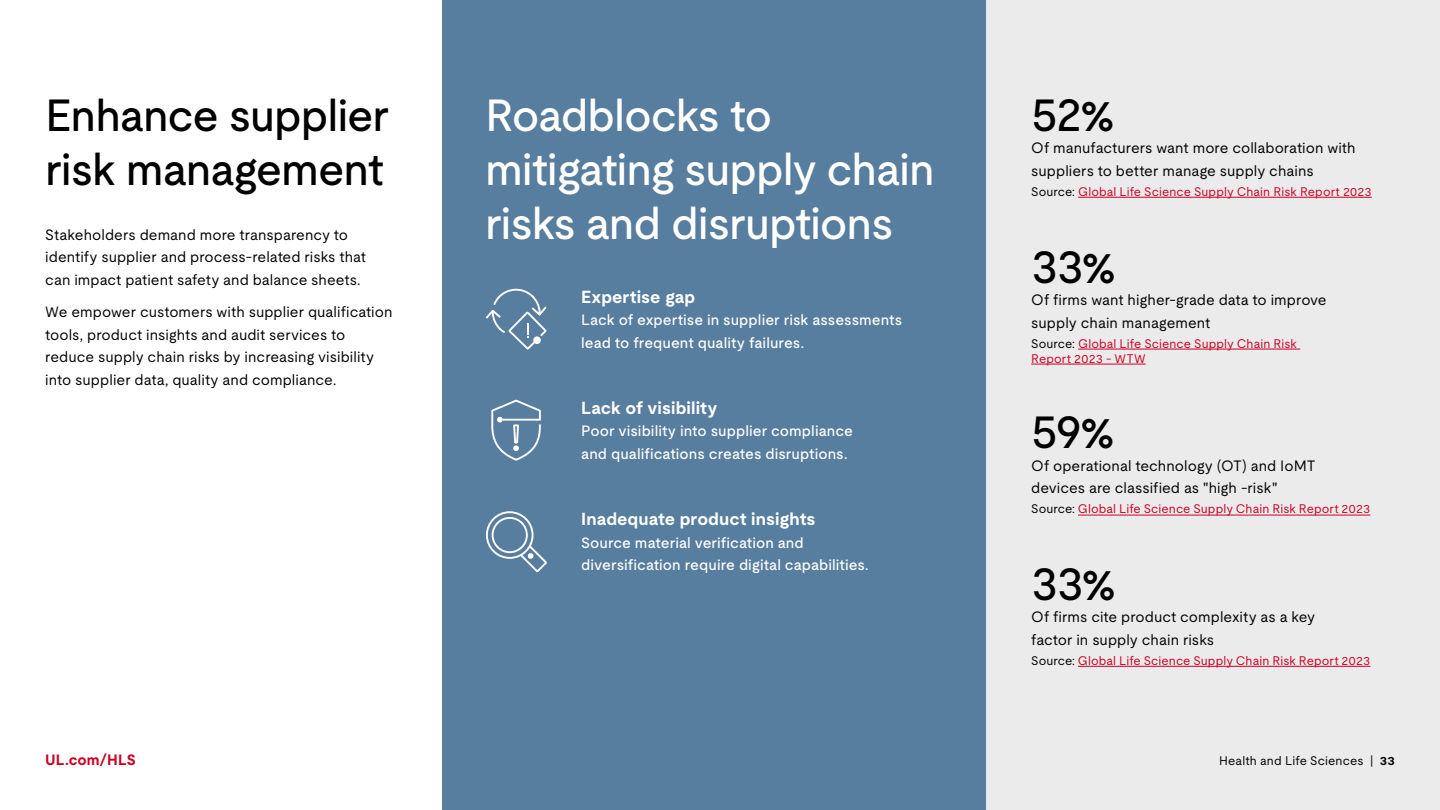
<style>
.page{position:relative;width:1440px;height:810px;background:#fff}
.page>*{position:absolute;margin:0;border:0;box-sizing:border-box;transform-origin:0 0}
.t1{font:500 45px/54px "UL Moderat";letter-spacing:-.025em;color:#fff}
.t2{font:500 45px/54px "UL Moderat";letter-spacing:-.025em;color:#000}
.t3{font:700 17.5px "UL Moderat";letter-spacing:.005em;color:#fff}
.t4{font:15px/22.5px "UL Moderat";color:#000}
.t5{font:500 15px/22.5px "UL Moderat";letter-spacing:.005em;color:#fff}
.t6{font:700 15px "UL Moderat";letter-spacing:.005em;color:#ca0123}
.t7{font:12.5px/15px "UL Moderat";letter-spacing:.005em;color:#ca0123}
.t8{font:12.5px "UL Moderat";letter-spacing:.01em;color:#000}
.s1{color:#000}
.s2{font-weight:700}
</style>
<div class="page">
<div style="left:986px;top:0;width:454px;height:810px;background:#ebebeb"></div>
<div style="left:442px;top:0;width:544px;height:810px;background:#577e9e"></div>
<hr style="left:1078px;top:349px;width:222px;height:1px;background:#ca0123">
<hr style="left:1031px;top:364px;width:115px;height:1px;background:#ca0123">
<hr style="left:1078px;top:197px;width:294px;height:1px;background:#ca0123">
<hr style="left:1078px;top:515px;width:292px;height:1px;background:#ca0123">
<hr style="left:1078px;top:666px;width:292px;height:1px;background:#ca0123">
<svg style="left:486px;top:288px;width:61px;height:62px"></svg>
<svg style="left:491px;top:400px;width:50px;height:61px"></svg>
<svg style="left:486px;top:511px;width:61px;height:61px"></svg>
<h1 class="t2" style="left:45px;top:87px;width:346px">Enhance supplier risk management</h1>
<p class="t4" style="left:45px;top:223px;width:322px">Stakeholders demand more transparency to identify supplier and process-related risks that can impact patient safety and balance sheets.</p>
<p class="t4" style="left:45px;top:300px;width:349px">We empower customers with supplier qualification tools, product insights and audit services to reduce supply chain risks by increasing visibility into supplier data, quality and compliance.</p>
<h1 class="t1" style="left:485px;top:87px;width:452px">Roadblocks to mitigating supply chain risks and disruptions</h1>
<p class="t3" style="left:581px;top:283px;width:115px">Expertise gap</p>
<p class="t5" style="left:581px;top:308px;width:323px">Lack of expertise in supplier risk assessments lead to frequent quality failures.</p>
<p class="t3" style="left:581px;top:394px;width:138px">Lack of visibility</p>
<p class="t5" style="left:581px;top:419px;width:273px">Poor visibility into supplier compliance and qualifications creates disruptions.</p>
<p class="t3" style="left:581px;top:505px;width:236px">Inadequate product insights</p>
<p class="t5" style="left:581px;top:531px;width:289px">Source material verification and diversification require digital capabilities.</p>
<h1 class="t2" style="left:1031px;top:87px;width:84px">52%</h1>
<p class="t4" style="left:1031px;top:136px;width:326px">Of manufacturers want more collaboration with suppliers to better manage supply chains</p>
<p class="t7" style="left:1031px;top:183px;width:342px"><span class="s1">Source:</span> Global Life Science Supply Chain Risk Report 2023</p>
<h1 class="t2" style="left:1031px;top:239px;width:85px">33%</h1>
<p class="t4" style="left:1031px;top:288px;width:297px">Of firms want higher-grade data to improve supply chain management</p>
<p class="t7" style="left:1031px;top:335px;width:267px"><span class="s1">Source:</span> Global Life Science Supply Chain Risk<br>Report 2023 - WTW</p>
<h1 class="t2" style="left:1031px;top:405px;width:84px">59%</h1>
<p class="t4" style="left:1031px;top:454px;width:286px">Of operational technology (OT) and IoMT devices are classified as "high -risk"</p>
<p class="t7" style="left:1031px;top:501px;width:341px"><span class="s1">Source:</span> Global Life Science Supply Chain Risk Report 2023</p>
<h1 class="t2" style="left:1031px;top:556px;width:85px">33%</h1>
<p class="t4" style="left:1031px;top:605px;width:286px">Of firms cite product complexity as a key factor in supply chain risks</p>
<p class="t7" style="left:1031px;top:653px;width:341px"><span class="s1">Source:</span> Global Life Science Supply Chain Risk Report 2023</p>
<p class="t6" style="left:45px;top:748px;width:92px">UL.com/HLS</p>
<p class="t8" style="left:1219px;top:751px;width:177px">Health and Life Sciences | <span class="s2">33</span></p>
</div>
